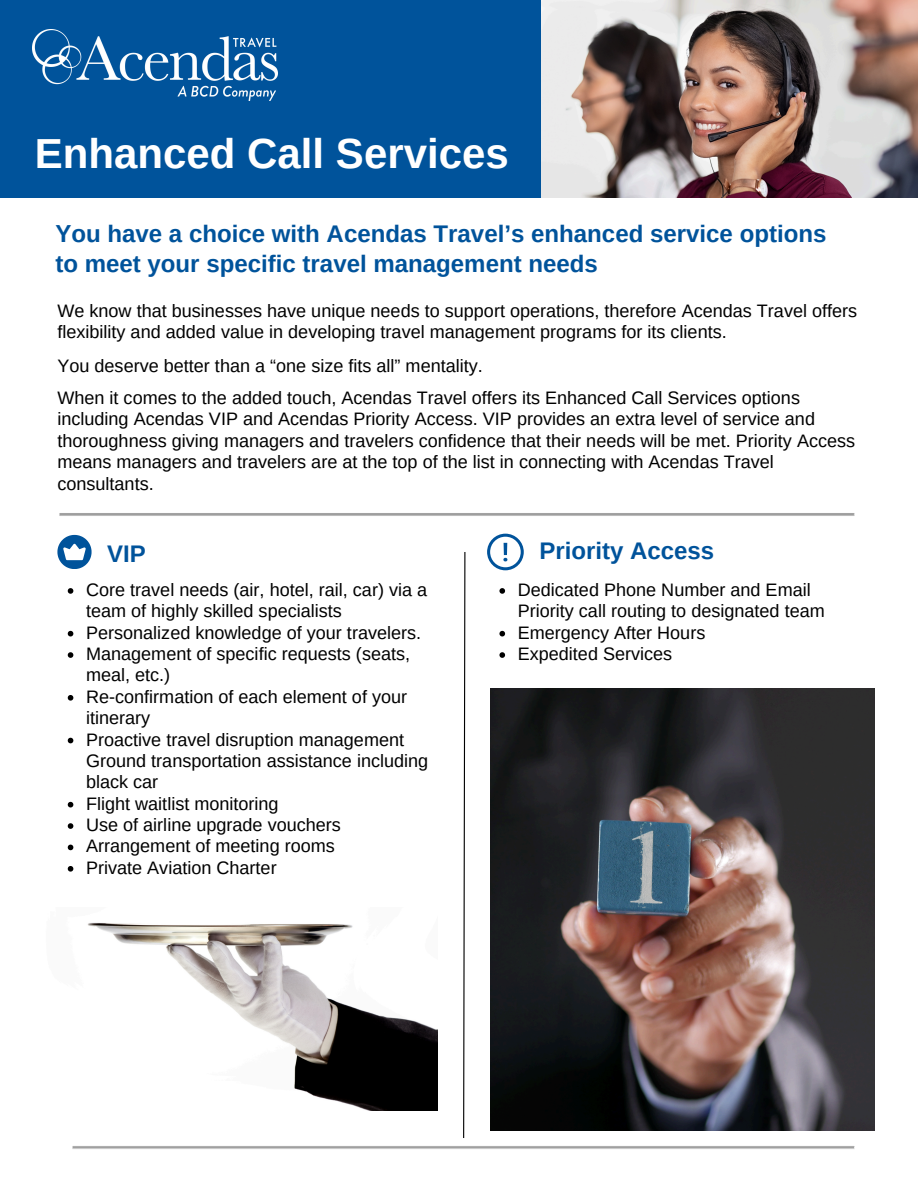
<style>
.page{position:relative;width:918px;height:1188px;background:#fff}
.page>*{position:absolute;margin:0;border:0;box-sizing:border-box;transform-origin:0 0}
.t1{font:700 42px "Arimo";color:#fff}
.t2{font:700 24px/29.2px "Arimo";color:#00539b}
.t3{font:18px/21.3px "Arimo";color:#000}
</style>
<div class="page">
<div style="left:0;top:0;width:541px;height:198px;background:#00539b"></div>
<img style="left:32px;top:29px;width:245px;height:71px">
<svg style="left:463px;top:552px;width:3px;height:587px"></svg>
<img style="left:542px;top:0;width:376px;height:198px">
<svg style="left:57px;top:535px;width:34px;height:34px"></svg>
<svg style="left:487px;top:534px;width:37px;height:36px"></svg>
<img style="left:87px;top:922px;width:350px;height:188px">
<img style="left:490px;top:688px;width:385px;height:442px">
<svg style="left:68px;top:588px;width:5px;height:6px"></svg>
<svg style="left:68px;top:631px;width:5px;height:5px"></svg>
<svg style="left:68px;top:652px;width:5px;height:6px"></svg>
<svg style="left:68px;top:695px;width:5px;height:6px"></svg>
<svg style="left:68px;top:738px;width:5px;height:5px"></svg>
<svg style="left:68px;top:802px;width:5px;height:5px"></svg>
<svg style="left:68px;top:823px;width:5px;height:6px"></svg>
<svg style="left:68px;top:845px;width:5px;height:5px"></svg>
<svg style="left:68px;top:866px;width:5px;height:6px"></svg>
<svg style="left:499px;top:588px;width:6px;height:6px"></svg>
<svg style="left:499px;top:631px;width:6px;height:5px"></svg>
<svg style="left:499px;top:652px;width:6px;height:6px"></svg>
<p class="t1" style="left:35px;top:130px;width:475px">Enhanced Call Services</p>
<h3 class="t2" style="left:55px;top:219px;width:773px">You have a choice with Acendas Travel’s enhanced service options to meet your specific travel management needs</h3>
<p class="t3" style="left:57px;top:300px;width:801px">We know that businesses have unique needs to support operations, therefore Acendas Travel offers flexibility and added value in developing travel management programs for its clients.</p>
<h1 class="t3" style="left:57px;top:355px;width:427px">You deserve better than a “one size fits all” mentality.</h1>
<p class="t3" style="left:57px;top:387px;width:799px">When it comes to the added touch, Acendas Travel offers its Enhanced Call Services options including Acendas VIP and Acendas Priority Access. VIP provides an extra level of service and thoroughness giving managers and travelers confidence that their needs will be met. Priority Access means managers and travelers are at the top of the list in connecting with Acendas Travel consultants.</p>
<p class="t2" style="left:107px;top:539px;width:40px">VIP</p>
<p class="t3" style="left:86px;top:579px;width:343px">Core travel needs (air, hotel, rail, car) via a team of highly skilled specialists</p>
<p class="t3" style="left:86px;top:622px;width:337px">Personalized knowledge of your travelers.</p>
<p class="t3" style="left:86px;top:643px;width:326px">Management of specific requests (seats, meal, etc.)</p>
<p class="t3" style="left:86px;top:686px;width:323px">Re-confirmation of each element of your itinerary</p>
<h2 class="t3" style="left:86px;top:729px;width:344px">Proactive travel disruption management<br>Ground transportation assistance including black car</h2>
<p class="t3" style="left:86px;top:793px;width:194px">Flight waitlist monitoring</p>
<p class="t3" style="left:86px;top:814px;width:256px">Use of airline upgrade vouchers</p>
<p class="t3" style="left:86px;top:836px;width:250px">Arrangement of meeting rooms</p>
<p class="t3" style="left:86px;top:857px;width:192px">Private Aviation Charter</p>
<p class="t2" style="left:540px;top:536px;width:176px">Priority Access</p>
<p class="t3" style="left:518px;top:579px;width:309px">Dedicated Phone Number and Email<br>Priority call routing to designated team</p>
<p class="t3" style="left:518px;top:622px;width:189px">Emergency After Hours</p>
<p class="t3" style="left:518px;top:643px;width:156px">Expedited Services</p>
</div>
